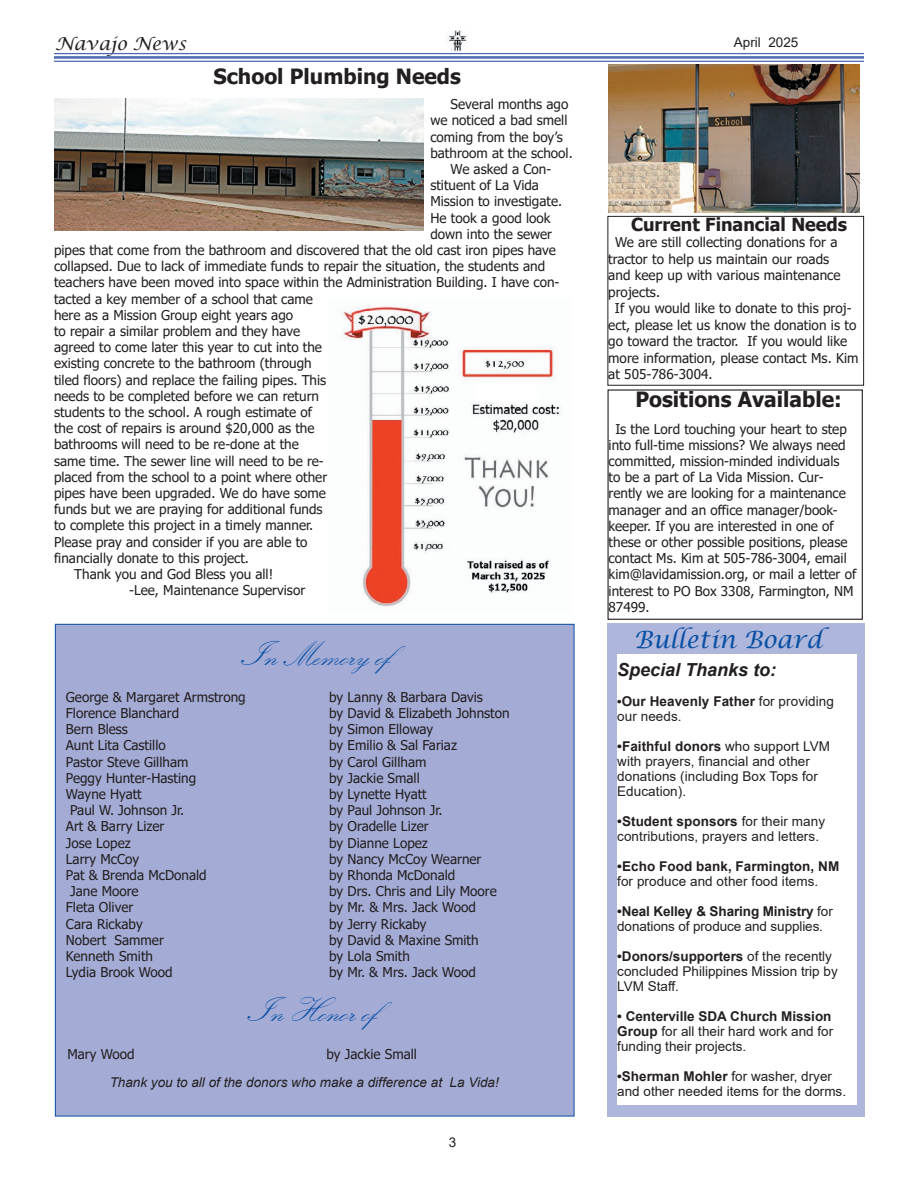
<style>
.page{position:relative;width:918px;height:1188px;background:#fff}
.page>*{position:absolute;margin:0;border:0;box-sizing:border-box;transform-origin:0 0}
.t1{font:36px "Kunstler Script";color:#094fa3}
.t2{font:italic 24px "Lucida Calligraphy";color:#094fa3}
.t3{font:700 21px "Tahoma";color:#231f20}
.t4{font:700 18px "Tahoma";color:#231f20}
.t5{font:italic 700 18px "Arial";color:#231f20}
.t6{font:italic 18px "Lucida Calligraphy";color:#231f20}
.t7{font:13.5px/16.2px "Tahoma";color:#231f20}
.t8{font:13.5px/15px "Arial";color:#231f20}
.t9{font:italic 13.5px "Arial";color:#231f20}
.t10{font:700 13.5px "Arial";letter-spacing:.005em;color:#231f20}
.s1{font-weight:700;font-size:12.75px}
.s2{font-weight:700}
</style>
<div class="page">
<hr style="left:54px;top:53px;width:810px;height:1px;background:#506db4">
<hr style="left:54px;top:56px;width:810px;height:3px;background:#506db4">
<hr style="left:54px;top:61px;width:810px;height:1px;background:#506db4">
<img style="left:448px;top:30px;width:19px;height:23px">
<div style="left:442px;top:46px;width:9px;height:7px;background:#fff"></div>
<div style="left:55px;top:624px;width:519px;height:492px;background:#a4acd6"></div>
<div style="left:607px;top:623px;width:257px;height:493px;background:#aeb6db"></div>
<div style="left:617px;top:654px;width:239px;height:451px;background:#fff"></div>
<div style="left:608px;top:216px;width:256px;height:170px;border:1px solid #231f20"></div>
<div style="left:608px;top:389px;width:255px;height:231px;border:1px solid #231f20"></div>
<img style="left:608px;top:65px;width:252px;height:148px">
<img style="left:55px;top:98px;width:369px;height:133px">
<img style="left:341px;top:306px;width:220px;height:300px">
<h3 class="t6" style="left:55px;top:32px;width:133px">Navajo News</h3>
<p class="t8" style="left:734px;top:35px;width:66px">April 2025</p>
<h3 class="t3" style="left:214px;top:61px;width:249px">School Plumbing Needs</h3>
<p class="t7" style="left:451px;top:97px;width:119px">Several months ago</p>
<p class="t7" style="left:430px;top:113px;width:139px">we noticed a bad smell</p>
<p class="t7" style="left:430px;top:129px;width:134px">coming from the boy’s</p>
<p class="t7" style="left:430px;top:145px;width:144px">bathroom at the school.</p>
<p class="t7" style="left:451px;top:162px;width:102px">We asked a Con-</p>
<p class="t7" style="left:430px;top:178px;width:110px">stituent of La Vida</p>
<p class="t7" style="left:430px;top:194px;width:133px">Mission to investigate.</p>
<p class="t7" style="left:430px;top:210px;width:122px">He took a good look</p>
<p class="t7" style="left:430px;top:226px;width:123px">down into the sewer</p>
<p class="t7" style="left:54px;top:243px;width:503px">pipes that come from the bathroom and discovered that the old cast iron pipes have</p>
<p class="t7" style="left:54px;top:259px;width:493px">collapsed. Due to lack of immediate funds to repair the situation, the students and</p>
<p class="t7" style="left:54px;top:275px;width:507px">teachers have been moved into space within the Administration Building. I have con-</p>
<p class="t7" style="left:54px;top:291px;width:261px">tacted a key member of a school that came</p>
<p class="t7" style="left:54px;top:307px;width:241px">here as a Mission Group eight years ago</p>
<p class="t7" style="left:54px;top:324px;width:248px">to repair a similar problem and they have</p>
<p class="t7" style="left:54px;top:340px;width:270px">agreed to come later this year to cut into the</p>
<p class="t7" style="left:54px;top:356px;width:259px">existing concrete to the bathroom (through</p>
<p class="t7" style="left:54px;top:372px;width:274px">tiled floors) and replace the failing pipes. This</p>
<p class="t7" style="left:54px;top:388px;width:267px">needs to be completed before we can return</p>
<p class="t7" style="left:54px;top:405px;width:259px">students to the school. A rough estimate of</p>
<p class="t7" style="left:54px;top:421px;width:262px">the cost of repairs is around $20,000 as the</p>
<p class="t7" style="left:54px;top:437px;width:246px">bathrooms will need to be re-done at the</p>
<p class="t7" style="left:54px;top:453px;width:271px">same time. The sewer line will need to be re-</p>
<p class="t7" style="left:54px;top:469px;width:275px">placed from the school to a point where other</p>
<p class="t7" style="left:54px;top:486px;width:274px">pipes have been upgraded. We do have some</p>
<p class="t7" style="left:54px;top:502px;width:270px">funds but we are praying for additional funds</p>
<p class="t7" style="left:54px;top:518px;width:261px">to complete this project in a timely manner.</p>
<p class="t7" style="left:54px;top:534px;width:255px">Please pray and consider if you are able to</p>
<p class="t7" style="left:54px;top:550px;width:197px">financially donate to this project.</p>
<p class="t7" style="left:74px;top:567px;width:200px">Thank you and God Bless you all!</p>
<p class="t7" style="left:129px;top:583px;width:178px">-Lee, Maintenance Supervisor</p>
<h1 class="t1" style="left:243px;top:635px;width:171px">In Memory of</h1>
<p class="t7" style="left:66px;top:689px;width:181px">George &amp; Margaret Armstrong</p>
<p class="t7" style="left:329px;top:689px;width:155px">by Lanny &amp; Barbara Davis</p>
<p class="t7" style="left:66px;top:706px;width:115px">Florence Blanchard</p>
<p class="t7" style="left:329px;top:706px;width:182px">by David &amp; Elizabeth Johnston</p>
<p class="t7" style="left:66px;top:722px;width:64px">Bern Bless</p>
<p class="t7" style="left:329px;top:722px;width:106px">by Simon Elloway</p>
<p class="t7" style="left:66px;top:738px;width:101px">Aunt Lita Castillo</p>
<p class="t7" style="left:329px;top:738px;width:129px">by Emilio &amp; Sal Fariaz</p>
<p class="t7" style="left:66px;top:754px;width:124px">Pastor Steve Gillham</p>
<p class="t7" style="left:329px;top:754px;width:99px">by Carol Gillham</p>
<p class="t7" style="left:66px;top:770px;width:132px">Peggy Hunter-Hasting</p>
<p class="t7" style="left:329px;top:770px;width:92px">by Jackie Small</p>
<p class="t7" style="left:66px;top:787px;width:77px">Wayne Hyatt</p>
<p class="t7" style="left:329px;top:787px;width:99px">by Lynette Hyatt</p>
<p class="t7" style="left:70px;top:803px;width:116px">Paul W. Johnson Jr.</p>
<p class="t7" style="left:329px;top:803px;width:115px">by Paul Johnson Jr.</p>
<p class="t7" style="left:66px;top:819px;width:100px">Art &amp; Barry Lizer</p>
<p class="t7" style="left:329px;top:819px;width:101px">by Oradelle Lizer</p>
<p class="t7" style="left:66px;top:835px;width:66px">Jose Lopez</p>
<p class="t7" style="left:329px;top:835px;width:100px">by Dianne Lopez</p>
<p class="t7" style="left:66px;top:851px;width:75px">Larry McCoy</p>
<p class="t7" style="left:329px;top:851px;width:154px">by Nancy McCoy Wearner</p>
<p class="t7" style="left:66px;top:868px;width:142px">Pat &amp; Brenda McDonald</p>
<p class="t7" style="left:329px;top:868px;width:128px">by Rhonda McDonald</p>
<p class="t7" style="left:70px;top:884px;width:70px">Jane Moore</p>
<p class="t7" style="left:329px;top:884px;width:169px">by Drs. Chris and Lily Moore</p>
<p class="t7" style="left:66px;top:900px;width:69px">Fleta Oliver</p>
<p class="t7" style="left:329px;top:900px;width:148px">by Mr. &amp; Mrs. Jack Wood</p>
<p class="t7" style="left:66px;top:916px;width:78px">Cara Rickaby</p>
<p class="t7" style="left:329px;top:916px;width:99px">by Jerry Rickaby</p>
<p class="t7" style="left:66px;top:932px;width:99px">Nobert Sammer</p>
<p class="t7" style="left:329px;top:932px;width:151px">by David &amp; Maxine Smith</p>
<p class="t7" style="left:66px;top:949px;width:89px">Kenneth Smith</p>
<p class="t7" style="left:329px;top:949px;width:82px">by Lola Smith</p>
<p class="t7" style="left:66px;top:965px;width:108px">Lydia Brook Wood</p>
<p class="t7" style="left:329px;top:965px;width:148px">by Mr. &amp; Mrs. Jack Wood</p>
<h1 class="t1" style="left:250px;top:992px;width:152px">In Honor of</h1>
<p class="t7" style="left:67px;top:1047px;width:69px">Mary Wood</p>
<p class="t7" style="left:326px;top:1047px;width:92px">by Jackie Small</p>
<p class="t9" style="left:110px;top:1073px;width:391px">Thank you to all of the donors who make a difference at La Vida!</p>
<p class="t8" style="left:449px;top:1134px;width:9px">3</p>
<h3 class="t4" style="left:631px;top:211px;width:218px">Current Financial Needs</h3>
<p class="t7" style="left:615px;top:235px;width:224px">We are still collecting donations for a</p>
<p class="t7" style="left:608px;top:251px;width:223px">tractor to help us maintain our roads</p>
<p class="t7" style="left:608px;top:268px;width:234px">and keep up with various maintenance</p>
<p class="t7" style="left:608px;top:284px;width:53px">projects.</p>
<p class="t7" style="left:615px;top:301px;width:238px">If you would like to donate to this proj-</p>
<p class="t7" style="left:608px;top:317px;width:250px">ect, please let us know the donation is to</p>
<p class="t7" style="left:608px;top:334px;width:240px">go toward the tractor. If you would like</p>
<p class="t7" style="left:608px;top:350px;width:252px">more information, please contact Ms. Kim</p>
<p class="t7" style="left:608px;top:367px;width:106px">at 505-786-3004.</p>
<h3 class="t3" style="left:635px;top:384px;width:208px">Positions Available:</h3>
<p class="t7" style="left:609px;top:421px;width:249px;text-indent:7px">Is the Lord touching your heart to step into full-time missions? We always need committed, mission-minded individuals<br>to be a part of La Vida Mission. Cur&shy;rently we are looking for a maintenance manager and an office manager/book&shy;keeper. If you are interested in one of these or other possible positions, please contact Ms. Kim at 505-786-3004, email kim@lavidamission.org, or mail a letter of interest to PO Box 3308, Farmington, NM 87499.</p>
<h2 class="t2" style="left:634px;top:625px;width:190px">Bulletin Board</h2>
<h3 class="t5" style="left:617px;top:657px;width:161px">Special Thanks to:</h3>
<p class="t8" style="left:617px;top:693px;width:218px"><span class="s1">•</span><span class="s2">Our Heavenly Father</span> for providing our needs.</p>
<p class="t8" style="left:617px;top:738px;width:214px"><span class="s2">•Faithful donors</span> who support LVM with prayers, financial and other donations (including Box Tops for<br>Education).</p>
<p class="t8" style="left:617px;top:813px;width:209px"><span class="s2">•Student sponsors</span> for their many contributions, prayers and letters.</p>
<p class="t10" style="left:617px;top:857px;width:224px">•Echo Food bank, Farmington, NM</p>
<p class="t8" style="left:617px;top:873px;width:203px">for produce and other food items.</p>
<p class="t8" style="left:617px;top:903px;width:217px"><span class="s2">•Neal Kelley &amp; Sharing Ministry</span> for donations of produce and supplies.</p>
<p class="t8" style="left:617px;top:948px;width:222px"><span class="s2">•Donors/supporters</span> of the recently concluded Philippines Mission trip by<br>LVM Staff.</p>
<p class="t8" style="left:617px;top:1008px;width:218px"><span class="s2">• Centerville SDA Church Mission<br>Group</span> for all their hard work and for funding their projects.</p>
<p class="t8" style="left:617px;top:1068px;width:230px"><span class="s2">•Sherman Mohler</span> for washer, dryer and other needed items for the dorms.</p>
</div>
